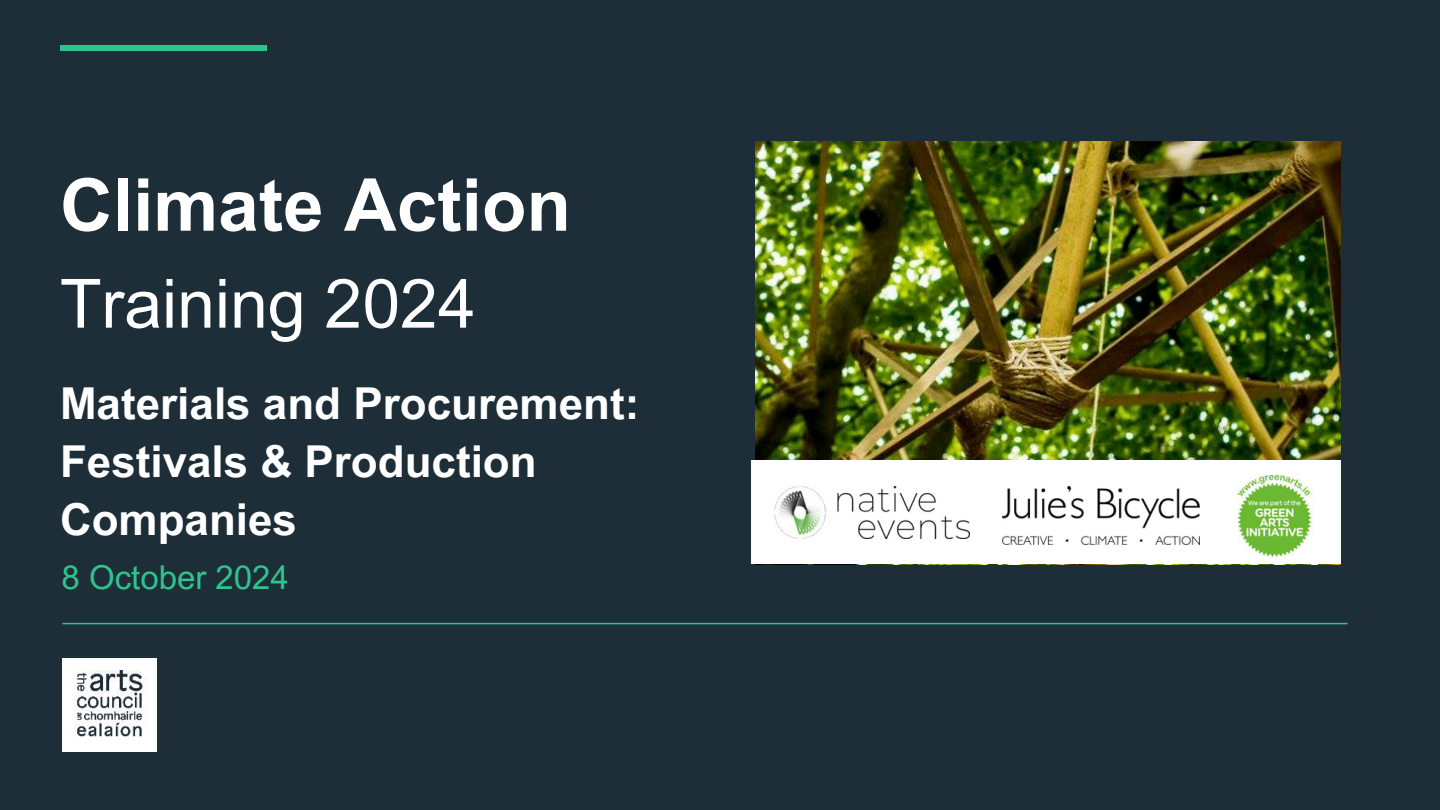
<style>
.page{position:relative;width:1440px;height:810px;background:#1d2e38}
.page>*{position:absolute;margin:0;border:0;box-sizing:border-box;transform-origin:0 0}
.t1{font:700 73px "Arial MT Pro";color:#fff}
.t2{font:68px "Arial MT Pro";color:#fff}
.t3{font:700 44px/57.8px "Arial MT Pro";color:#fff}
.t4{font:33px "Arial MT Pro";color:#2fc48e}
</style>
<div class="page">
<hr style="left:63px;top:623px;width:1284px;height:1px;background:#2fc48e">
<div style="left:60px;top:45px;width:207px;height:6px;background:#2fc48e"></div>
<img style="left:756px;top:141px;width:585px;height:320px">
<div style="left:751px;top:461px;width:590px;height:103px;background:#fff"></div>
<img style="left:1002px;top:486px;width:197px;height:59px">
<img style="left:1236px;top:474px;width:78px;height:84px">
<img style="left:774px;top:486px;width:195px;height:52px">
<img style="left:63px;top:658px;width:93px;height:94px">
<h1 class="t1" style="left:60px;top:162px;width:513px">Climate Action</h1>
<h2 class="t2" style="left:60px;top:265px;width:417px">Training 2024</h2>
<p class="t3" style="left:60px;top:376px;width:581px">Materials and Procurement:<br>Festivals &amp; Production<br>Companies</p>
<p class="t4" style="left:62px;top:558px;width:229px">8 October 2024</p>
</div>
